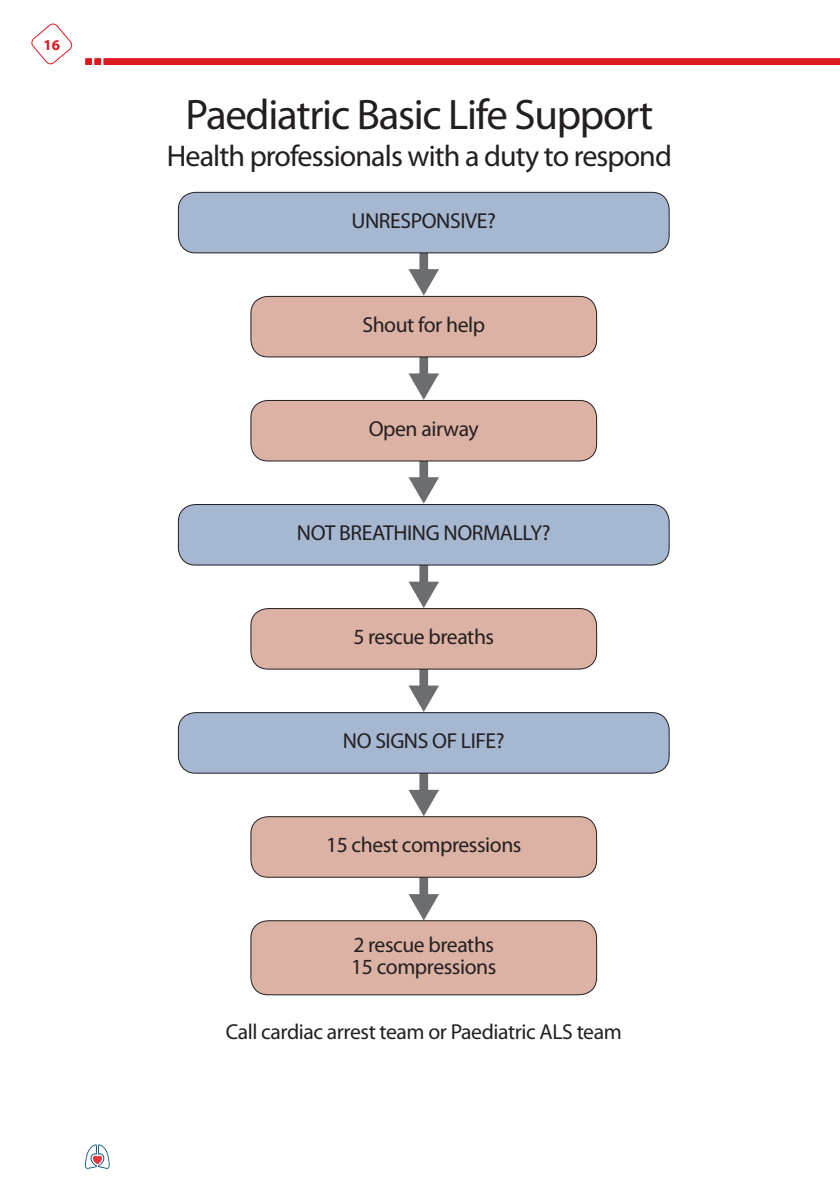
<style>
.page{position:relative;width:840px;height:1191px;background:#fff}
.page>*{position:absolute;margin:0;border:0;box-sizing:border-box;transform-origin:0 0}
.t1{font:42.8px "Myriad Pro";letter-spacing:-.03em;color:#231f20}
.t2{font:30px "Myriad Pro";letter-spacing:-.03em;color:#231f20}
.t3{font:21.6px/21.6px "Myriad Pro";letter-spacing:-.02em;color:#231f20}
.t4{font:700 15px "Myriad Pro";color:#dc1820}
</style>
<div class="page">
<svg style="left:85px;top:1144px;width:25px;height:25px"></svg>
<svg style="left:31px;top:23px;width:42px;height:42px"></svg>
<div style="left:85px;top:58px;width:7px;height:7px;background:#dc1820"></div>
<div style="left:94px;top:58px;width:7px;height:7px;background:#dc1820"></div>
<svg style="left:103px;top:58px;width:737px;height:7px"></svg>
<div style="left:419px;top:861px;width:9px;height:45px;background:#6c6d70"></div>
<div style="left:419px;top:756px;width:9px;height:45px;background:#6c6d70"></div>
<div style="left:419px;top:650px;width:9px;height:45px;background:#6c6d70"></div>
<div style="left:419px;top:544px;width:9px;height:44px;background:#6c6d70"></div>
<div style="left:419px;top:437px;width:9px;height:45px;background:#6c6d70"></div>
<div style="left:419px;top:342px;width:9px;height:45px;background:#6c6d70"></div>
<div style="left:419px;top:236px;width:9px;height:45px;background:#6c6d70"></div>
<svg style="left:408px;top:269px;width:31px;height:26px"></svg>
<svg style="left:408px;top:373px;width:31px;height:27px"></svg>
<svg style="left:408px;top:477px;width:31px;height:27px"></svg>
<svg style="left:408px;top:581px;width:31px;height:27px"></svg>
<svg style="left:408px;top:685px;width:31px;height:27px"></svg>
<svg style="left:408px;top:790px;width:31px;height:26px"></svg>
<svg style="left:408px;top:894px;width:31px;height:26px"></svg>
<div style="left:251px;top:296px;width:345px;height:61px;background:#dcb2a5;border-radius:17px"></div>
<div style="left:250px;top:296px;width:346px;height:61px;border:1px solid #231f20;border-radius:17px"></div>
<div style="left:251px;top:400px;width:345px;height:61px;background:#dcb2a5;border-radius:17px"></div>
<div style="left:250px;top:400px;width:346px;height:61px;border:1px solid #231f20;border-radius:17px"></div>
<div style="left:178px;top:504px;width:490px;height:61px;background:#a5b7d1;border-radius:17px"></div>
<div style="left:178px;top:504px;width:491px;height:61px;border:1px solid #231f20;border-radius:17px"></div>
<div style="left:251px;top:608px;width:345px;height:61px;background:#dcb2a5;border-radius:17px"></div>
<div style="left:250px;top:608px;width:346px;height:61px;border:1px solid #231f20;border-radius:17px"></div>
<div style="left:251px;top:920px;width:345px;height:74px;background:#dcb2a5;border-radius:17px"></div>
<div style="left:250px;top:920px;width:346px;height:75px;border:1px solid #231f20;border-radius:17px"></div>
<div style="left:178px;top:712px;width:490px;height:61px;background:#a5b7d1;border-radius:17px"></div>
<div style="left:178px;top:712px;width:491px;height:61px;border:1px solid #231f20;border-radius:17px"></div>
<div style="left:251px;top:816px;width:345px;height:61px;background:#dcb2a5;border-radius:17px"></div>
<div style="left:250px;top:816px;width:346px;height:61px;border:1px solid #231f20;border-radius:17px"></div>
<div style="left:178px;top:192px;width:490px;height:61px;background:#a5b7d1;border-radius:17px"></div>
<div style="left:178px;top:192px;width:491px;height:61px;border:1px solid #231f20;border-radius:17px"></div>
<p class="t4" style="left:43px;top:35px;width:18px">16</p>
<h1 class="t1" style="left:185px;top:88px;width:469px">Paediatric Basic Life Support</h1>
<h2 class="t2" style="left:167px;top:138px;width:506px">Health professionals with a duty to respond</h2>
<p class="t3" style="left:351px;top:209px;width:146px">UNRESPONSIVE?</p>
<p class="t3" style="left:362px;top:313px;width:124px">Shout for help</p>
<p class="t3" style="left:368px;top:417px;width:111px">Open airway</p>
<p class="t3" style="left:297px;top:521px;width:255px">NOT BREATHING NORMALLY?</p>
<p class="t3" style="left:353px;top:625px;width:142px">5 rescue breaths</p>
<p class="t3" style="left:342px;top:729px;width:163px">NO SIGNS OF LIFE?</p>
<p class="t3" style="left:326px;top:833px;width:197px">15 chest compressions</p>
<p class="t3" style="left:351px;top:933px;width:147px">2 rescue breaths<br>15 compressions</p>
<p class="t3" style="left:225px;top:1020px;width:397px">Call cardiac arrest team or Paediatric ALS team</p>
</div>
